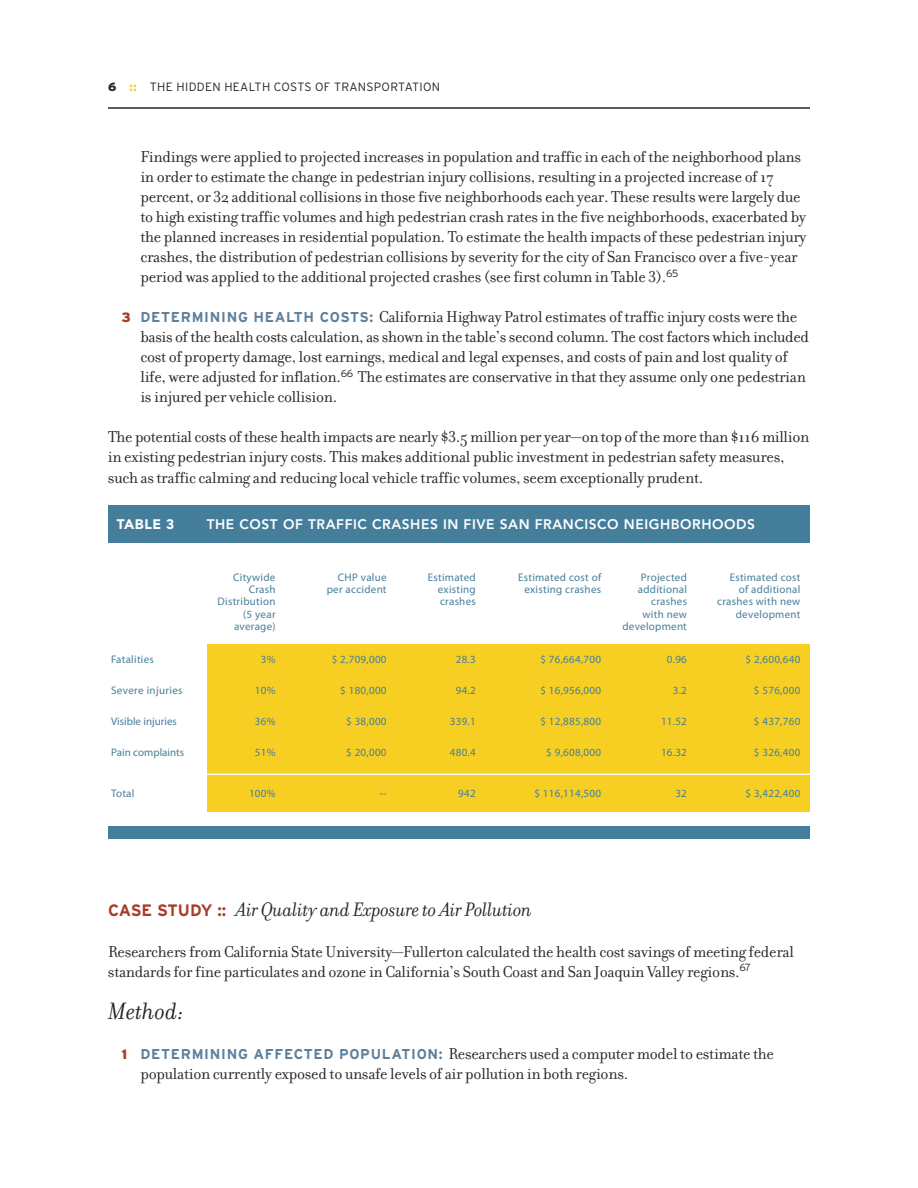
<style>
.page{position:relative;width:918px;height:1188px;background:#fff}
.page>*{position:absolute;margin:0;border:0;box-sizing:border-box;transform-origin:0 0}
.t1{font:italic 25.5px "Filosofia";color:#272627}
.t2{font:italic 21px "Filosofia";letter-spacing:-.015em;color:#272627}
.t3{font:17.1px/20px "Filosofia";letter-spacing:-.015em;color:#272627}
.t4{font:800 13.8px "Avenir";letter-spacing:.04em;color:#fff}
.t5{font:900 13.8px "Avenir";letter-spacing:.04em;color:#fff}
.t6{font:300 12px "Interstate";letter-spacing:.025em;color:#272627}
.t7{font:10.95px/12.5px "Myriad Pro";letter-spacing:.025em;color:#457e9b;text-align:right}
.t8{font:10.95px "Myriad Pro";color:#457e9b}
.s1{font-weight:900}
.s2{font-weight:900;color:#eecf41}
.s3{font-family:"Interstate";font-weight:900;font-size:13.5px;color:#a83c29}
.s4{font-family:"Interstate";font-weight:700;font-size:14.25px;color:#5d7f9c}
.s5{font-family:"Interstate";font-weight:700;font-style:normal;font-size:16.5px;color:#a83c29}
</style>
<div class="page">
<div style="left:207px;top:644px;width:603px;height:167px;background:#f7cf23"></div>
<div style="left:108px;top:505px;width:702px;height:38px;background:#457e9b"></div>
<div style="left:108px;top:827px;width:702px;height:12px;background:#457e9b"></div>
<hr style="left:202px;top:774px;width:608px;height:1px;background:#fff">
<hr style="left:108px;top:107px;width:702px;height:2px;background:#272627">
<p class="t6" style="left:108px;top:79px;width:334px"><span class="s1">6</span> <span class="s2">::</span> THE HIDDEN HEALTH COSTS OF TRANSPORTATION</p>
<p class="t3" style="left:140px;top:146px;width:668px">Findings were applied to projected increases in population and traffic in each of the neighborhood plans in order to estimate the change in pedestrian injury collisions, resulting in a projected increase of 17 percent, or 32 additional collisions in those five neighborhoods each year. These results were largely due to high existing traffic volumes and high pedestrian crash rates in the five neighborhoods, exacerbated by the planned increases in residential population. To estimate the health impacts of these pedestrian injury crashes, the distribution of pedestrian collisions by severity for the city of San Francisco over a five-year period was applied to the additional projected crashes (see first column in Table 3).<sup>65</sup></p>
<p class="t3" style="left:140px;top:306px;width:670px;text-indent:-19px"><span class="s3">3</span> <span class="s4">DETERMINING HEALTH COSTS:</span> California Highway Patrol estimates of traffic injury costs were the basis of the health costs calculation, as shown in the table’s second column. The cost factors which included cost of property damage, lost earnings, medical and legal expenses, and costs of pain and lost quality of life, were adjusted for inflation.<sup>66</sup> The estimates are conservative in that they assume only one pedestrian is injured per vehicle collision.</p>
<p class="t3" style="left:108px;top:427px;width:703px">The potential costs of these health impacts are nearly $3.5 million per year—on top of the more than $116 million in existing pedestrian injury costs. This makes additional public investment in pedestrian safety measures, such as traffic calming and reducing local vehicle traffic volumes, seem exceptionally prudent.</p>
<p class="t5" style="left:117px;top:519px;width:59px">TABLE 3</p>
<p class="t4" style="left:207px;top:519px;width:550px">THE COST OF TRAFFIC CRASHES IN FIVE SAN FRANCISCO NEIGHBORHOODS</p>
<p class="t7" style="left:218px;top:572px;width:59px">Citywide<br>Crash<br>Distribution (5 year average)</p>
<p class="t7" style="left:327px;top:572px;width:61px">CHP value per accident</p>
<p class="t7" style="left:438px;top:572px;width:39px;text-align:justify;text-indent:-10px">Estimated existing crashes</p>
<p class="t7" style="left:518px;top:572px;width:85px;text-align:center">Estimated cost of existing crashes</p>
<p class="t7" style="left:622px;top:572px;width:66px">Projected additional crashes<br>with new development</p>
<p class="t7" style="left:717px;top:572px;width:85px">Estimated cost<br>of additional crashes with new development</p>
<p class="t7" style="left:111px;top:654px;width:44px">Fatalities</p>
<p class="t7" style="left:261px;top:654px;width:16px">3%</p>
<p class="t7" style="left:332px;top:654px;width:56px">$ 2,709,000</p>
<p class="t7" style="left:456px;top:654px;width:22px">28.3</p>
<p class="t7" style="left:540px;top:654px;width:62px">$ 76,664,700</p>
<p class="t7" style="left:667px;top:654px;width:22px">0.96</p>
<p class="t7" style="left:745px;top:654px;width:56px">$ 2,600,640</p>
<p class="t7" style="left:111px;top:685px;width:73px">Severe injuries</p>
<p class="t7" style="left:255px;top:685px;width:22px">10%</p>
<p class="t7" style="left:340px;top:685px;width:48px">$ 180,000</p>
<p class="t7" style="left:456px;top:685px;width:22px">94.2</p>
<p class="t7" style="left:540px;top:685px;width:62px">$ 16,956,000</p>
<p class="t7" style="left:673px;top:685px;width:16px">3.2</p>
<p class="t7" style="left:754px;top:685px;width:48px">$ 576,000</p>
<p class="t8" style="left:111px;top:718px;width:67px">Visible injuries</p>
<p class="t7" style="left:255px;top:716px;width:22px">36%</p>
<p class="t7" style="left:346px;top:716px;width:42px">$ 38,000</p>
<p class="t7" style="left:450px;top:716px;width:27px">339.1</p>
<p class="t7" style="left:540px;top:716px;width:62px">$ 12,885,800</p>
<p class="t7" style="left:661px;top:716px;width:27px">11.52</p>
<p class="t7" style="left:754px;top:716px;width:48px">$ 437,760</p>
<p class="t8" style="left:111px;top:749px;width:75px">Pain complaints</p>
<p class="t7" style="left:255px;top:747px;width:22px">51%</p>
<p class="t7" style="left:346px;top:747px;width:42px">$ 20,000</p>
<p class="t7" style="left:450px;top:747px;width:27px">480.4</p>
<p class="t7" style="left:546px;top:747px;width:56px">$ 9,608,000</p>
<p class="t7" style="left:661px;top:747px;width:27px">16.32</p>
<p class="t7" style="left:754px;top:747px;width:48px">$ 326,400</p>
<p class="t7" style="left:111px;top:788px;width:25px">Total</p>
<p class="t7" style="left:249px;top:788px;width:28px">100%</p>
<p class="t7" style="left:380px;top:788px;width:9px">--</p>
<p class="t7" style="left:458px;top:788px;width:19px">942</p>
<p class="t7" style="left:534px;top:788px;width:68px">$ 116,114,500</p>
<p class="t7" style="left:675px;top:788px;width:13px">32</p>
<p class="t7" style="left:745px;top:788px;width:56px">$ 3,422,400</p>
<p class="t2" style="left:108px;top:896px;width:426px"><span class="s5">CASE STUDY ::</span> Air Quality and Exposure to Air Pollution</p>
<p class="t3" style="left:108px;top:941px;width:687px">Researchers from California State University—Fullerton calculated the health cost savings of meeting federal standards for fine particulates and ozone in California’s South Coast and San Joaquin Valley regions.<sup>67</sup></p>
<h1 class="t1" style="left:108px;top:995px;width:78px">Method:</h1>
<p class="t3" style="left:140px;top:1043px;width:635px;text-indent:-19px"><span class="s3">1</span> <span class="s4">DETERMINING AFFECTED POPULATION:</span> Researchers used a computermodel to estimate the population currently exposed to unsafe levels of air pollution in both regions.</p>
</div>
